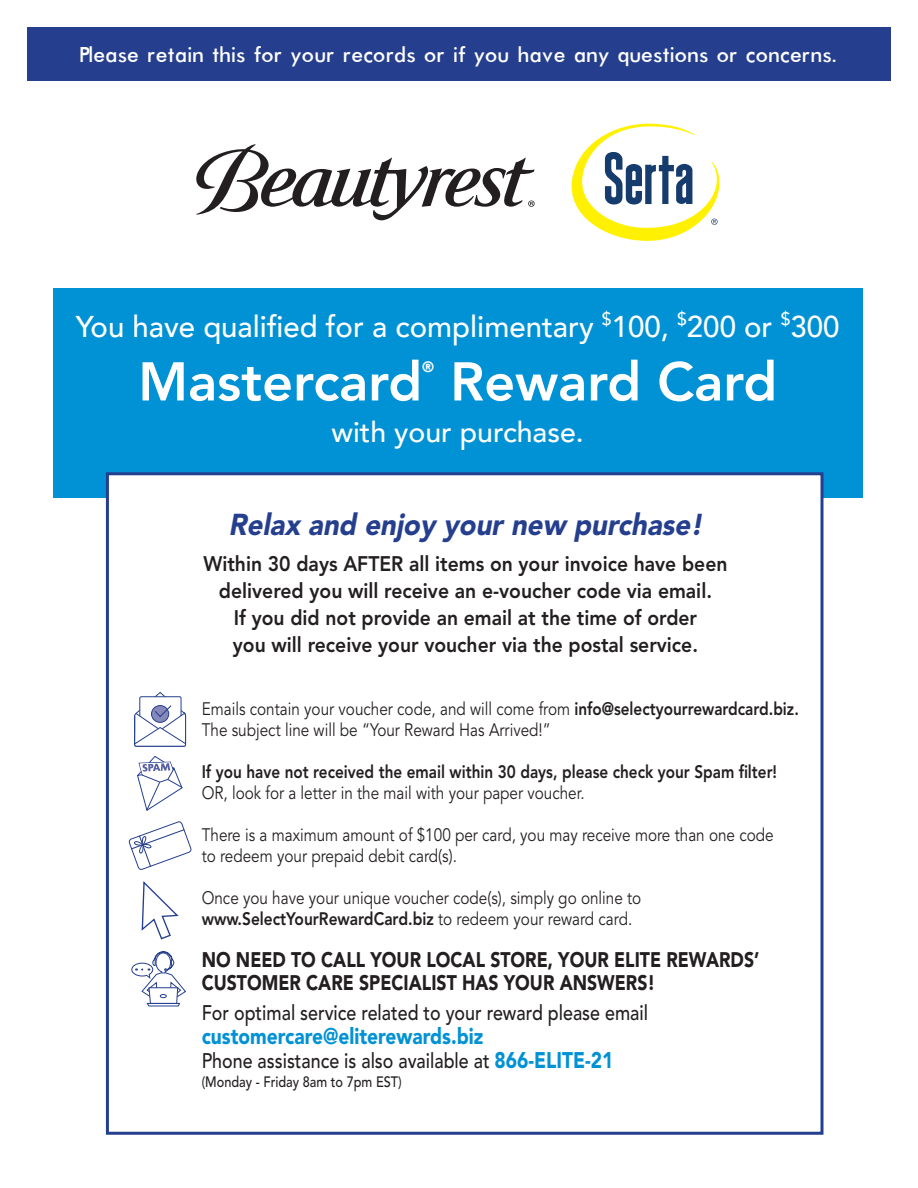
<style>
.page{position:relative;width:918px;height:1188px;background:#fff}
.page>*{position:absolute;margin:0;border:0;box-sizing:border-box;transform-origin:0 0}
.t1{font:800 54px "Avenir";color:#fff}
.t2{font:500 30px "Avenir";color:#fff}
.t3{font:italic 900 30px "Avenir LT Std";color:#253f8e;scale:.92 1}
.t4{font:500 28.5px "Avenir";color:#fff}
.t5{font:24px "Futura";color:#fff}
.t6{font:900 22.5px "Avenir LT Std";color:#0092d4;scale:.85 1}
.t7{font:800 21px "Avenir LT Std";color:#231f20;scale:.92 1}
.t8{font:500 21px "Avenir LT Std";color:#231f20;scale:.85 1}
.t9{font:900 21px "Avenir LT Std";color:#231f20;scale:.84 1}
.t10{font:18px "Avenir LT Std";color:#231f20;scale:.85 1}
.t11{font:800 18px "Avenir LT Std";color:#231f20;scale:.85 1}
.t12{font:800 18px "Avenir LT Std";color:#231f20;scale:.86 1}
.t13{font:500 15px "Avenir LT Std";color:#231f20;scale:.85 1}
.t14{font:800 15px "Avenir";color:#fff}
.s1{font-weight:800}
.s2{font-weight:400}
.s3{font-weight:900;font-size:22.5px;color:#0092d4}
</style>
<div class="page">
<div style="left:53px;top:288px;width:810px;height:210px;background:#0092d4"></div>
<div style="left:27px;top:27px;width:864px;height:54px;background:#253f8e"></div>
<div style="left:106px;top:472px;width:718px;height:663px;background:#fff;border:3px solid #253f8e"></div>
<svg style="left:134px;top:692px;width:53px;height:55px"></svg>
<svg style="left:137px;top:756px;width:46px;height:55px"></svg>
<svg style="left:131px;top:951px;width:55px;height:55px"></svg>
<svg style="left:128px;top:821px;width:64px;height:49px"></svg>
<svg style="left:196px;top:144px;width:339px;height:76px"></svg>
<svg style="left:571px;top:123px;width:149px;height:118px"></svg>
<svg style="left:141px;top:881px;width:38px;height:59px"></svg>
<p class="t5" style="left:79px;top:43px;width:760px">Please retain this for your records or if you have any questions or concerns.</p>
<p class="t2" style="left:76px;top:301px;width:765px">You have qualified for a complimentary <sup>$</sup>100, <sup>$</sup>200 or <sup>$</sup>300</p>
<p class="t1" style="left:138px;top:340px;width:286px">Mastercard</p>
<p class="t14" style="left:422px;top:355px;width:13px">®</p>
<p class="t1" style="left:450px;top:340px;width:329px">Reward Card</p>
<p class="t4" style="left:331px;top:408px;width:254px">with your purchase.</p>
<p class="t3" style="left:229px;top:507px;width:523px">Relax and enjoy your new purchase!</p>
<p class="t7" style="left:203px;top:552px;width:571px">Within 30 days AFTER all items on your invoice have been</p>
<p class="t7" style="left:219px;top:579px;width:538px">delivered you will receive an e-voucher code via email.</p>
<p class="t7" style="left:234px;top:606px;width:505px">If you did not provide an email at the time of order</p>
<p class="t7" style="left:233px;top:633px;width:507px">you will receive your voucher via the postal service.</p>
<p class="t10" style="left:202px;top:699px;width:704px">Emails contain your voucher code, and will come from <span class="s1">info@selectyourrewardcard.biz.</span></p>
<p class="t10" style="left:202px;top:720px;width:412px">The subject line will be “Your Reward Has Arrived!”</p>
<p class="t11" style="left:202px;top:762px;width:678px">If you have not received the email within 30 days, please check your Spam filter!</p>
<p class="t10" style="left:202px;top:783px;width:452px">OR, look for a letter in the mail with your paper voucher.</p>
<p class="t10" style="left:202px;top:825px;width:674px">There is a maximum amount of $100 per card, you may receive more than one code</p>
<p class="t10" style="left:202px;top:846px;width:302px">to redeem your prepaid debit card(s).</p>
<p class="t10" style="left:202px;top:888px;width:519px">Once you have your unique voucher code(s), simply go online to</p>
<p class="t12" style="left:202px;top:909px;width:502px">www.SelectYourRewardCard.biz <span class="s2">to redeem your reward card.</span></p>
<p class="t9" style="left:202px;top:947px;width:665px">NO NEED TO CALL YOUR LOCAL STORE, YOUR ELITE REWARDS’</p>
<p class="t9" style="left:202px;top:970px;width:542px">CUSTOMER CARE SPECIALIST HAS YOUR ANSWERS!</p>
<p class="t8" style="left:202px;top:1001px;width:527px">For optimal service related to your reward please email</p>
<p class="t6" style="left:202px;top:1022px;width:333px">customercare@eliterewards.biz</p>
<p class="t8" style="left:202px;top:1049px;width:486px">Phone assistance is also available at <span class="s3">866-ELITE-21</span></p>
<p class="t13" style="left:202px;top:1074px;width:237px">(Monday - Friday 8am to 7pm EST)</p>
</div>
